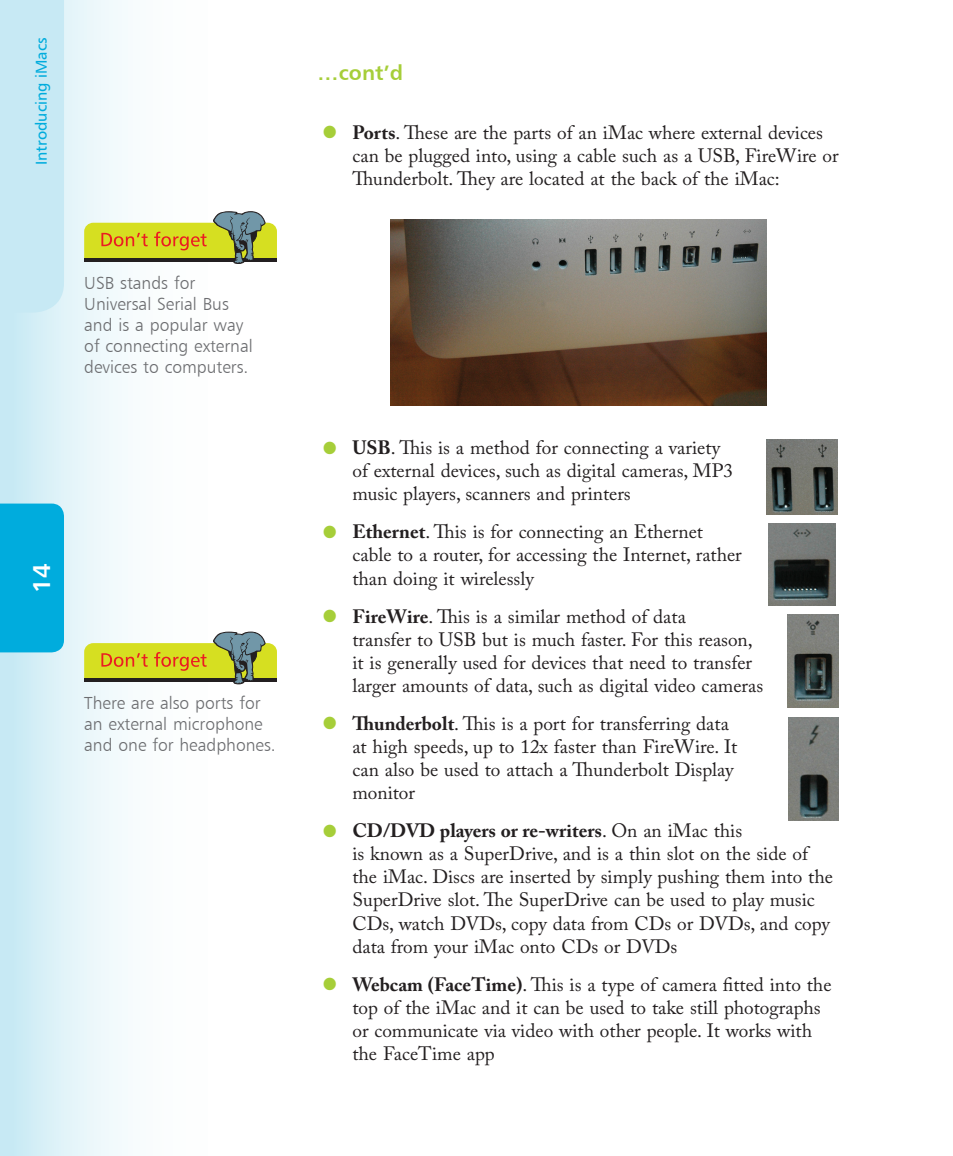
<style>
.page{position:relative;width:953px;height:1156px;background:#fff}
.page>*{position:absolute;margin:0;border:0;box-sizing:border-box;transform-origin:0 0}
.t1{font:24.5px "Humanist 777 BT Bold B";color:#fff}
.Cont_d{font:21px "Humanist 777 BT Bold B";color:#a6ce39}
.inline_list{font:19.25px/23.1px "Adobe Caslon Pro";color:#231f20}
.Icontext{font:17.5px/21px "Humanist 777 BT Light B";color:#6c6d70}
.t2{font:15.75px "Humanist 777 BT Roman B";color:#00acdd}
.s1{font-family:"Humanist 777 BT Bold B";font-size:42px;color:#a6ce39}
.s2{font-weight:700}
</style>
<div class="page">
<div style="left:0;top:0;width:288px;height:1156px;background:linear-gradient(to right,#d3eef6,#fff)"></div>
<div style="left:0;top:504px;width:64px;height:148px;background:#00acdd"></div>
<div style="left:0;top:0;width:64px;height:313px;background:#c7e9f4"></div>
<svg style="left:84px;top:211px;width:193px;height:53px"></svg>
<img style="left:390px;top:220px;width:376px;height:185px">
<img style="left:766px;top:440px;width:71px;height:74px">
<img style="left:768px;top:524px;width:67px;height:81px">
<img style="left:787px;top:615px;width:51px;height:92px">
<img style="left:788px;top:717px;width:50px;height:104px">
<svg style="left:84px;top:632px;width:193px;height:52px"></svg>
<p class="t2" style="left:31px;top:165px;width:129px;rotate:-90deg">Introducing iMacs</p>
<p class="Icontext" style="left:84px;top:272px;width:170px">USB stands for<br>Universal Serial Bus and is a popular way of connecting external devices to computers.</p>
<p class="t1" style="left:26px;top:592px;width:31px;rotate:-90deg">14</p>
<p class="Icontext" style="left:84px;top:692px;width:193px">There are also ports for an external microphone and one for headphones.</p>
<p class="Cont_d" style="left:317px;top:59px;width:87px">…cont’d</p>
<p class="inline_list" style="left:352px;top:120px;width:488px;text-indent:-35px"><span class="s1">•</span> <span class="s2">Ports</span>. These are the parts of an iMac where external devices can be plugged into, using a cable such as a USB, FireWire or<br>Thunderbolt. They are located at the back of the iMac:</p>
<p class="inline_list" style="left:352px;top:436px;width:382px;text-indent:-35px"><span class="s1">•</span> <span class="s2">USB</span>. This is a method for connecting a variety of external devices, such as digital cameras, MP3 music players, scanners and printers</p>
<p class="inline_list" style="left:352px;top:520px;width:391px;text-indent:-35px"><span class="s1">•</span> <span class="s2">Ethernet</span>. This is for connecting an Ethernet cable to a router, for accessing the Internet, rather than doing it wirelessly</p>
<p class="inline_list" style="left:352px;top:604px;width:412px;text-indent:-35px"><span class="s1">•</span> <span class="s2">FireWire</span>. This is a similar method of data<br>transfer to USB but is much faster. For this reason, it is generally used for devices that need to transfer larger amounts of data, such as digital video cameras</p>
<p class="inline_list" style="left:352px;top:712px;width:386px;text-indent:-35px"><span class="s1">•</span> <span class="s2">Thunderbolt</span>. This is a port for transferring data at high speeds, up to 12x faster than FireWire. It can also be used to attach a Thunderbolt Display monitor</p>
<p class="inline_list" style="left:352px;top:819px;width:482px;text-indent:-35px"><span class="s1">•</span> <span class="s2">CD/DVD players or re-writers</span>. On an iMac this<br>is known as a SuperDrive, and is a thin slot on the side of the iMac. Discs are inserted by simply pushing them into the SuperDrive slot. The SuperDrive can be used to play music CDs, watch DVDs, copy data from CDs or DVDs, and copy data from your iMac onto CDs or DVDs</p>
<p class="inline_list" style="left:352px;top:972px;width:480px;text-indent:-35px"><span class="s1">•</span> <span class="s2">Webcam (FaceTime)</span>. This is a type of camera fitted into the top of the iMac and it can be used to take still photographs or communicate via video with other people. It works with the FaceTime app</p>
</div>
